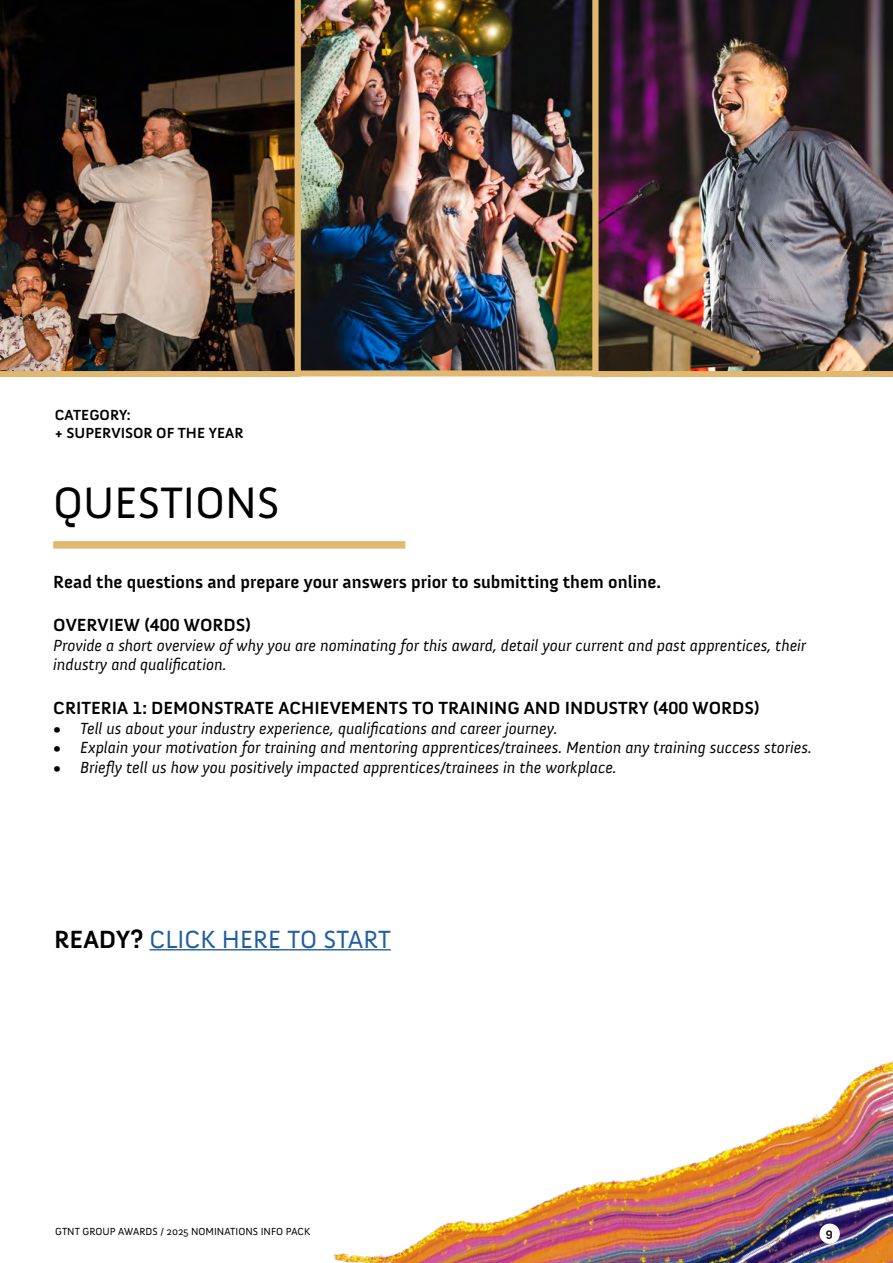
<style>
.page{position:relative;width:893px;height:1263px;background:#fff}
.page>*{position:absolute;margin:0;border:0;box-sizing:border-box;transform-origin:0 0}
.t1{font:45px "Anivers";color:#000}
.t2{font:25.5px "Anivers";color:#215e9e}
.t3{font:700 18px "Anivers";color:#000}
.t4{font:italic 16.5px/19.8px "Anivers";color:#000}
.t5{font:700 15px/18px "Anivers";color:#000}
.t6{font:700 12px "Anivers";color:#000}
.t7{font:10.5px "Anivers";color:#000}
.s1{font-weight:700;color:#000}
</style>
<div class="page">
<img style="left:232px;top:950px;width:661px;height:313px">
<div style="left:819px;top:1223px;width:21px;height:21px;background:#fff;border-radius:50%"></div>
<hr style="left:149px;top:949px;width:242px;height:1px;background:#215e9e">
<img style="left:592px;top:0;width:301px;height:377px">
<img style="left:301px;top:0;width:297px;height:376px">
<img style="left:0;top:0;width:301px;height:377px">
<div style="left:53px;top:541px;width:352px;height:8px;background:#e2b76f"></div>
<p class="t5" style="left:55px;top:406px;width:190px">CATEGORY:<br>+ SUPERVISOR OF THE YEAR</p>
<h1 class="t1" style="left:53px;top:478px;width:228px">QUESTIONS</h1>
<p class="t3" style="left:53px;top:572px;width:609px">Read the questions and prepare your answers prior to submitting them online.</p>
<p class="t3" style="left:53px;top:615px;width:199px">OVERVIEW (400 WORDS)</p>
<p class="t4" style="left:53px;top:635px;width:754px">Provide a short overview of why you are nominating for this award, detail your current and past apprentices, their industry and qualification.</p>
<p class="t3" style="left:53px;top:698px;width:708px">CRITERIA 1: DEMONSTRATE ACHIEVEMENTS TO TRAINING AND INDUSTRY (400 WORDS)</p>
<p class="t4" style="left:53px;top:718px;width:506px">• Tell us about your industry experience, qualifications and career journey.</p>
<p class="t4" style="left:53px;top:738px;width:760px">• Explain your motivation for training and mentoring apprentices/trainees. Mention any training success stories.</p>
<p class="t4" style="left:53px;top:758px;width:565px">• Briefly tell us how you positively impacted apprentices/trainees in the workplace.</p>
<h2 class="t2" style="left:54px;top:926px;width:338px"><span class="s1">READY?</span> CLICK HERE TO START</h2>
<p class="t7" style="left:55px;top:1225px;width:257px">GTNT GROUP AWARDS / 2025 NOMINATIONS INFO PACK</p>
<p class="t6" style="left:826px;top:1226px;width:9px">9</p>
</div>
